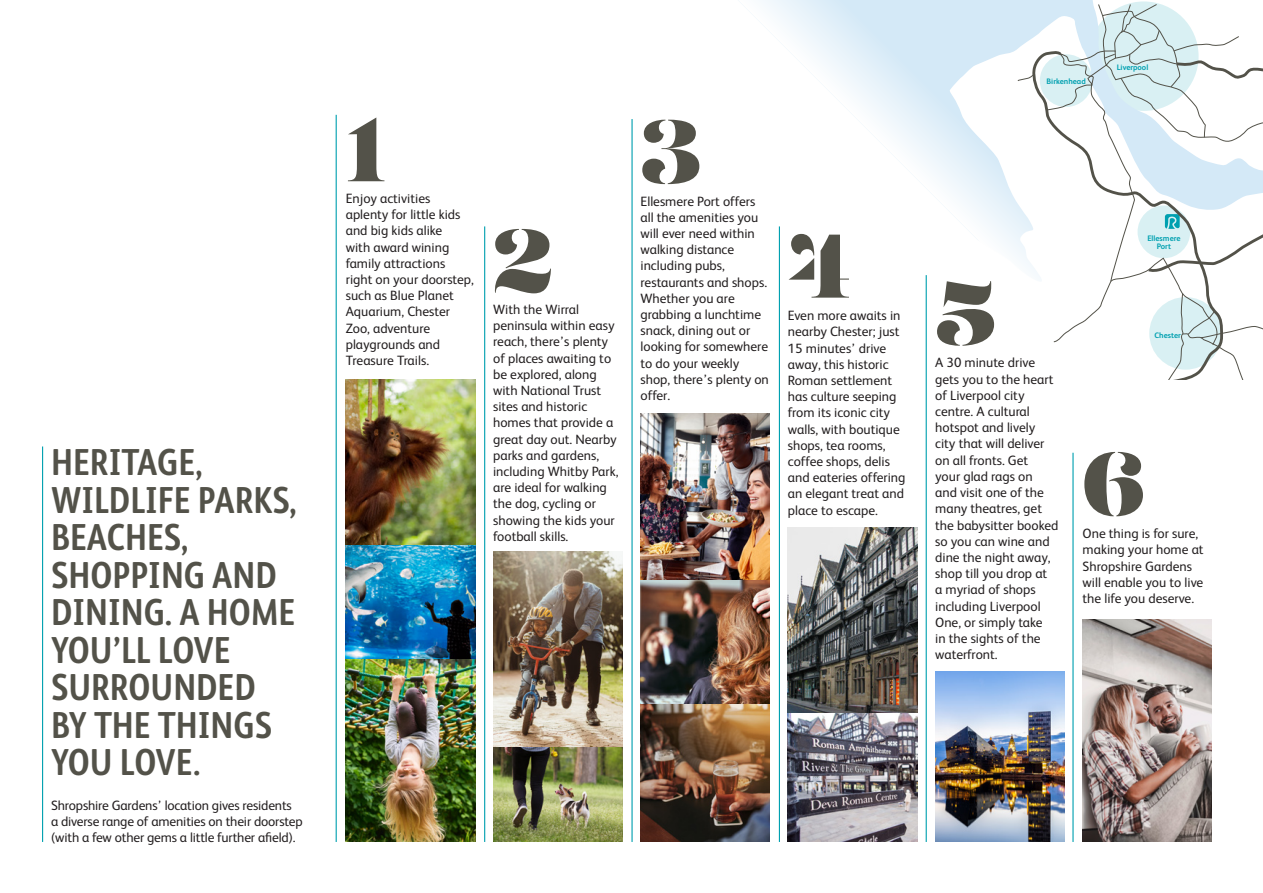
<style>
.page{position:relative;width:1263px;height:893px;background:#fff}
.page>*{position:absolute;margin:0;border:0;box-sizing:border-box;transform-origin:0 0}
.t1{font:90px "Lust Stencil";color:#535249}
.t2{font:700 37.5px/37.5px "FS Albert Pro Narrow";color:#535249}
.t3{font:13.5px/16.2px "FS Albert";color:#231f20}
.t4{font:700 7.95px/8.6px "FS Albert";color:#00a0b0;text-align:center}
</style>
<div class="page">
<svg style="left:1053px;top:3px;width:210px;height:376px"></svg>
<svg style="left:763px;top:0;width:325px;height:298px"></svg>
<hr style="left:336px;top:115px;width:1px;height:727px;background:#00a0b0">
<hr style="left:631px;top:119px;width:2px;height:723px;background:#00a0b0">
<hr style="left:779px;top:226px;width:1px;height:616px;background:#00a0b0">
<hr style="left:926px;top:275px;width:1px;height:567px;background:#00a0b0">
<hr style="left:1072px;top:453px;width:1px;height:389px;background:#00a0b0">
<hr style="left:484px;top:226px;width:1px;height:616px;background:#00a0b0">
<hr style="left:42px;top:446px;width:1px;height:396px;background:#00a0b0">
<img style="left:346px;top:379px;width:129px;height:166px">
<img style="left:640px;top:579px;width:130px;height:125px">
<img style="left:788px;top:527px;width:129px;height:187px">
<img style="left:493px;top:552px;width:129px;height:195px">
<img style="left:346px;top:545px;width:129px;height:114px">
<img style="left:935px;top:672px;width:129px;height:170px">
<img style="left:1082px;top:619px;width:130px;height:223px">
<img style="left:640px;top:414px;width:130px;height:165px">
<img style="left:788px;top:714px;width:129px;height:128px">
<img style="left:346px;top:659px;width:129px;height:183px">
<img style="left:640px;top:704px;width:130px;height:138px">
<img style="left:493px;top:747px;width:129px;height:95px">
<p class="t2" style="left:51px;top:442px;width:247px">HERITAGE,<br>WILDLIFE PARKS,<br>BEACHES,<br>SHOPPING AND<br>DINING. A HOME<br>YOU’LL LOVE<br>SURROUNDED<br>BY THE THINGS<br>YOU LOVE.</p>
<p class="t3" style="left:51px;top:796px;width:253px">Shropshire Gardens’ location gives residents<br>a diverse range of amenities on their doorstep (with a few other gems a little further afield).</p>
<p class="t1" style="left:346px;top:95px;width:43px">1</p>
<p class="t3" style="left:346px;top:190px;width:130px">Enjoy activities aplenty for little kids and big kids alike<br>with award wining family attractions right on your doorstep, such as Blue Planet<br>Aquarium, Chester<br>Zoo, adventure playgrounds and<br>Treasure Trails.</p>
<p class="t1" style="left:493px;top:207px;width:61px">2</p>
<p class="t3" style="left:493px;top:301px;width:127px">With the Wirral peninsula within easy reach, there’s plenty of places awaiting to be explored, along with National Trust sites and historic homes that provide a great day out. Nearby parks and gardens, including Whitby Park, are ideal for walking the dog, cycling or showing the kids your football skills.</p>
<p class="t1" style="left:640px;top:98px;width:62px">3</p>
<p class="t3" style="left:640px;top:192px;width:130px">Ellesmere Port offers all the amenities you will ever need within walking distance including pubs, restaurants and shops.<br>Whether you are grabbing a lunchtime snack, dining out or looking for somewhere to do your weekly shop, there’s plenty on offer.</p>
<p class="t1" style="left:788px;top:212px;width:64px">4</p>
<p class="t3" style="left:788px;top:307px;width:119px">Even more awaits in nearby Chester; just<br>15 minutes’ drive away, this historic<br>Roman settlement has culture seeping from its iconic city walls, with boutique shops, tea rooms, coffee shops, delis and eateries offering an elegant treat and place to escape.</p>
<p class="t4" style="left:1046px;top:76px;width:41px">Birkenhead</p>
<p class="t4" style="left:1117px;top:62px;width:33px">Liverpool</p>
<p class="t4" style="left:1147px;top:233px;width:35px">Ellesmere<br>Port</p>
<p class="t1" style="left:935px;top:259px;width:62px">5</p>
<p class="t3" style="left:935px;top:354px;width:125px">A 30 minute drive gets you to the heart of Liverpool city centre. A cultural hotspot and lively city that will deliver on all fronts. Get<br>your glad rags on<br>and visit one of the many theatres, get the babysitter booked so you can wine and dine the night away, shop till you drop at<br>a myriad of shops including Liverpool<br>One, or simply take<br>in the sights of the waterfront.</p>
<p class="t4" style="left:1154px;top:330px;width:28px">Chester</p>
<p class="t1" style="left:1082px;top:430px;width:64px">6</p>
<p class="t3" style="left:1082px;top:525px;width:123px">One thing is for sure, making your home at<br>Shropshire Gardens will enable you to live the life you deserve.</p>
</div>
